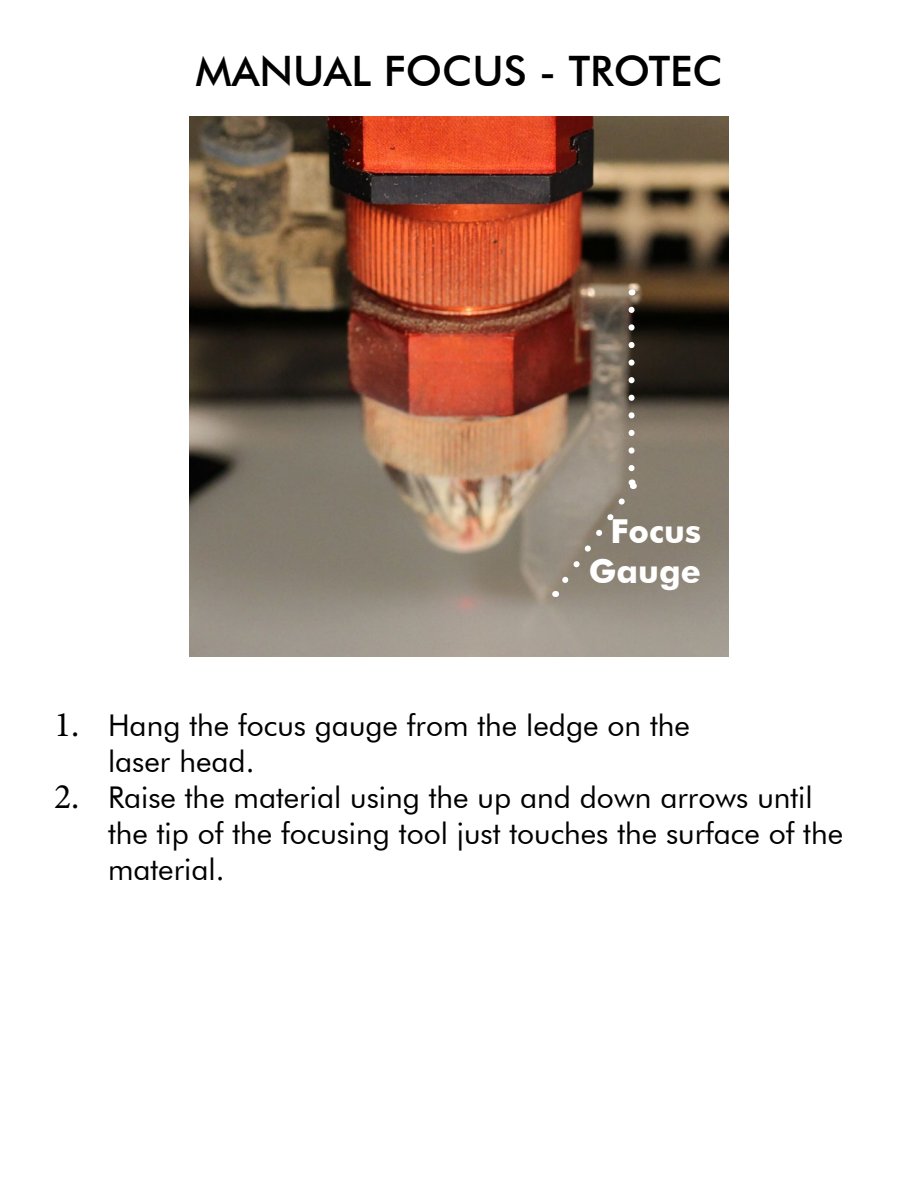
<style>
.page{position:relative;width:918px;height:1188px;background:#fff}
.page>*{position:absolute;margin:0;border:0;box-sizing:border-box;transform-origin:0 0}
.t1{font:500 42px "Futura BT";color:#000}
.t2{font:700 33px/39.6px "Futura BT";color:#fff;text-align:right}
.t3{font:30px/36px "Futura BT";color:#000}
.s1{font-family:"Minion Pro";font-size:36px}
</style>
<div class="page">
<img style="left:189px;top:117px;width:540px;height:540px">
<svg style="left:629px;top:310px;width:6px;height:164px"></svg>
<svg style="left:552px;top:480px;width:82px;height:117px"></svg>
<h1 class="t1" style="left:195px;top:45px;width:529px">MANUAL FOCUS - TROTEC</h1>
<p class="t2" style="left:589px;top:512px;width:114px">Focus<br>Gauge</p>
<p class="t3" style="left:108px;top:707px;width:583px;text-indent:-54px"><span class="s1">1.</span> Hang the focus gauge from the ledge on the laser head.</p>
<p class="t3" style="left:108px;top:779px;width:737px;text-indent:-54px"><span class="s1">2.</span> Raise the material using the up and down arrows until the tip of the focusing tool just touches the surface of the material.</p>
</div>
